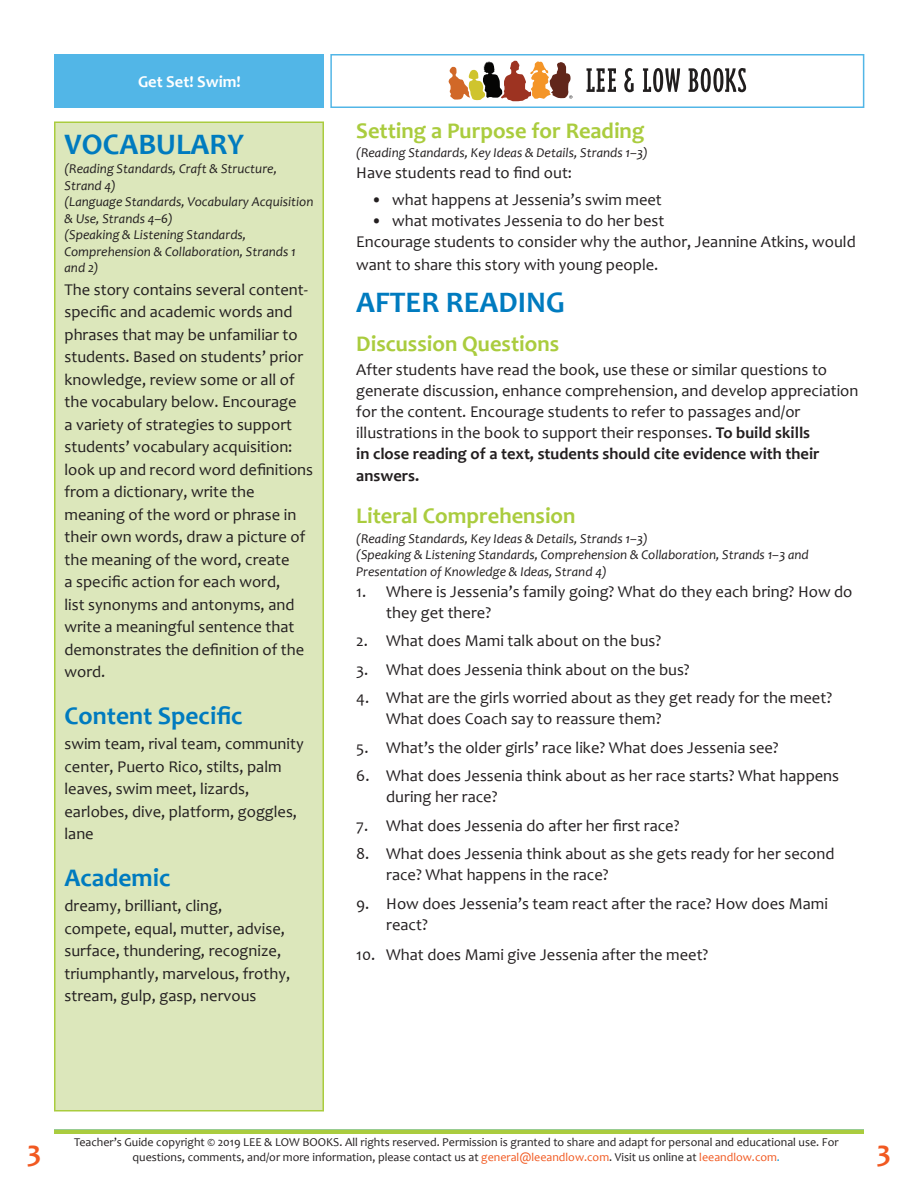
<style>
.page{position:relative;width:918px;height:1188px;background:#fff}
.page>*{position:absolute;margin:0;border:0;box-sizing:border-box;transform-origin:0 0}
.Blue_Single_Column_H{font:700 30px "Candara";color:#007bbf}
.t1{font:700 30px "Candara";color:#f15921}
.blue_running_heads{font:700 25.5px "Candara";color:#007bbf}
.Green_Running_heads{font:700 22.5px "Candara";color:#aacc3e}
.text{font:16.5px/22.5px "Candara";color:#231f20}
.t2{font:700 16.5px "Candara";color:#fff}
.text-2{font:700 16.5px "Candara";color:#231f20}
.small_italic_subhead{font:italic 13.5px/16.5px "Candara";color:#231f20}
.t3{font:12px/14.4px "Candara";color:#231f20;text-align:center}
.s1{font-weight:700}
.s2{color:#f15921}
.s3{color:#0f9bd3}
</style>
<div class="page">
<div style="left:54px;top:54px;width:270px;height:54px;background:#52b6e7"></div>
<svg style="left:449px;top:61px;width:123px;height:40px"></svg>
<svg style="left:587px;top:68px;width:159px;height:24px"></svg>
<div style="left:330px;top:54px;width:534px;height:54px;border:2px solid #52b6e7"></div>
<div style="left:55px;top:122px;width:268px;height:989px;background:#dce7bb"></div>
<div style="left:54px;top:122px;width:270px;height:990px;border:2px solid #aacc3e"></div>
<hr style="left:54px;top:1130px;width:810px;height:4px;background:#aacc3e">
<p class="t2" style="left:138px;top:71px;width:104px">Get Set! Swim!</p>
<p class="Blue_Single_Column_H" style="left:64px;top:125px;width:181px">VOCABULARY</p>
<p class="small_italic_subhead" style="left:64px;top:160px;width:214px">(Reading Standards, Craft &amp; Structure,<br>Strand 4)</p>
<p class="small_italic_subhead" style="left:64px;top:193px;width:251px">(Language Standards, Vocabulary Acquisition &amp; Use, Strands 4–6)</p>
<p class="small_italic_subhead" style="left:64px;top:226px;width:233px">(Speaking &amp; Listening Standards,<br>Comprehension &amp; Collaboration, Strands 1 and 2)</p>
<p class="text" style="left:64px;top:278px;width:250px">The story contains several content&shy;specific and academic words and phrases that may be unfamiliar to students. Based on students’ prior knowledge, review some or all of the vocabulary below. Encourage<br>a variety of strategies to support students’ vocabulary acquisition: look up and record word definitions from a dictionary, write the meaning of the word or phrase in their own words, draw a picture of the meaning of the word, create<br>a specific action for each word,<br>list synonyms and antonyms, and write a meaningful sentence that demonstrates the definition of the word.</p>
<p class="blue_running_heads" style="left:64px;top:699px;width:180px">Content Specific</p>
<p class="text" style="left:64px;top:732px;width:241px">swim team, rival team, community center, Puerto Rico, stilts, palm leaves, swim meet, lizards, earlobes, dive, platform, goggles, lane</p>
<p class="blue_running_heads" style="left:64px;top:861px;width:107px">Academic</p>
<p class="text" style="left:64px;top:894px;width:227px">dreamy, brilliant, cling, compete, equal, mutter, advise, surface, thundering, recognize, triumphantly, marvelous, frothy, stream, gulp, gasp, nervous</p>
<p class="Green_Running_heads" style="left:356px;top:116px;width:290px">Setting a Purpose for Reading</p>
<p class="small_italic_subhead" style="left:356px;top:145px;width:293px">(Reading Standards, Key Ideas &amp; Details, Strands 1–3)</p>
<p class="text" style="left:356px;top:162px;width:217px">Have students read to find out:</p>
<p class="text" style="left:371px;top:189px;width:292px">• what happens at Jessenia’s swim meet</p>
<p class="text" style="left:371px;top:210px;width:295px">• what motivates Jessenia to do her best</p>
<p class="text" style="left:356px;top:231px;width:501px">Encourage students to consider why the author, Jeannine Atkins, would want to share this story with young people.</p>
<p class="Blue_Single_Column_H" style="left:356px;top:283px;width:210px">AFTER READING</p>
<p class="Green_Running_heads" style="left:356px;top:329px;width:204px">Discussion Questions</p>
<p class="text" style="left:356px;top:359px;width:504px;line-height:21px">After students have read the book, use these or similar questions to generate discussion, enhance comprehension, and develop appreciation for the content. Encourage students to refer to passages and/or illustrations in the book to support their responses. <span class="s1">To build skills<br>in close reading of a text, students should cite evidence with their</span></p>
<p class="text-2" style="left:356px;top:466px;width:64px">answers.</p>
<p class="Green_Running_heads" style="left:356px;top:502px;width:221px">Literal Comprehension</p>
<p class="small_italic_subhead" style="left:356px;top:530px;width:293px">(Reading Standards, Key Ideas &amp; Details, Strands 1–3)</p>
<p class="small_italic_subhead" style="left:356px;top:547px;width:454px">(Speaking &amp; Listening Standards, Comprehension &amp; Collaboration, Strands 1–3 and<br>Presentation of Knowledge &amp; Ideas, Strand 4)</p>
<p class="text" style="left:386px;top:581px;width:468px;line-height:21px;text-indent:-30px">1. Where is Jessenia’s family going? What do they each bring? How do they get there?</p>
<p class="text" style="left:356px;top:630px;width:307px">2. What does Mami talk about on the bus?</p>
<p class="text" style="left:356px;top:658px;width:335px">3. What does Jessenia think about on the bus?</p>
<p class="text" style="left:386px;top:687px;width:447px;line-height:21px;text-indent:-30px">4. What are the girls worried about as they get ready for the meet?<br>What does Coach say to reassure them?</p>
<p class="text" style="left:356px;top:736px;width:424px">5. What’s the older girls’ race like? What does Jessenia see?</p>
<p class="text" style="left:386px;top:765px;width:454px;line-height:21px;text-indent:-30px">6. What does Jessenia think about as her race starts? What happens during her race?</p>
<p class="text" style="left:356px;top:814px;width:325px">7. What does Jessenia do after her first race?</p>
<p class="text" style="left:386px;top:843px;width:450px;line-height:21px;text-indent:-30px">8. What does Jessenia think about as she gets ready for her second race? What happens in the race?</p>
<p class="text" style="left:386px;top:893px;width:443px;line-height:21px;text-indent:-30px">9. How does Jessenia’s team react after the race? How does Mami react?</p>
<p class="text" style="left:356px;top:943px;width:354px">10. What does Mami give Jessenia after the meet?</p>
<p class="t1" style="left:27px;top:1133px;width:16px">3</p>
<p class="t3" style="left:74px;top:1135px;width:766px">Teacher’s Guide copyright © 2019 LEE &amp; LOW BOOKS. All rights reserved. Permission is granted to share and adapt for personal and educational use. For questions, comments, and/or more information, please contact us at <span class="s2">general@leeandlow.com</span>. Visit us online at <span class="s2">leeandlow.com</span><span class="s3">.</span></p>
<h1 class="t1" style="left:877px;top:1133px;width:16px">3</h1>
</div>
